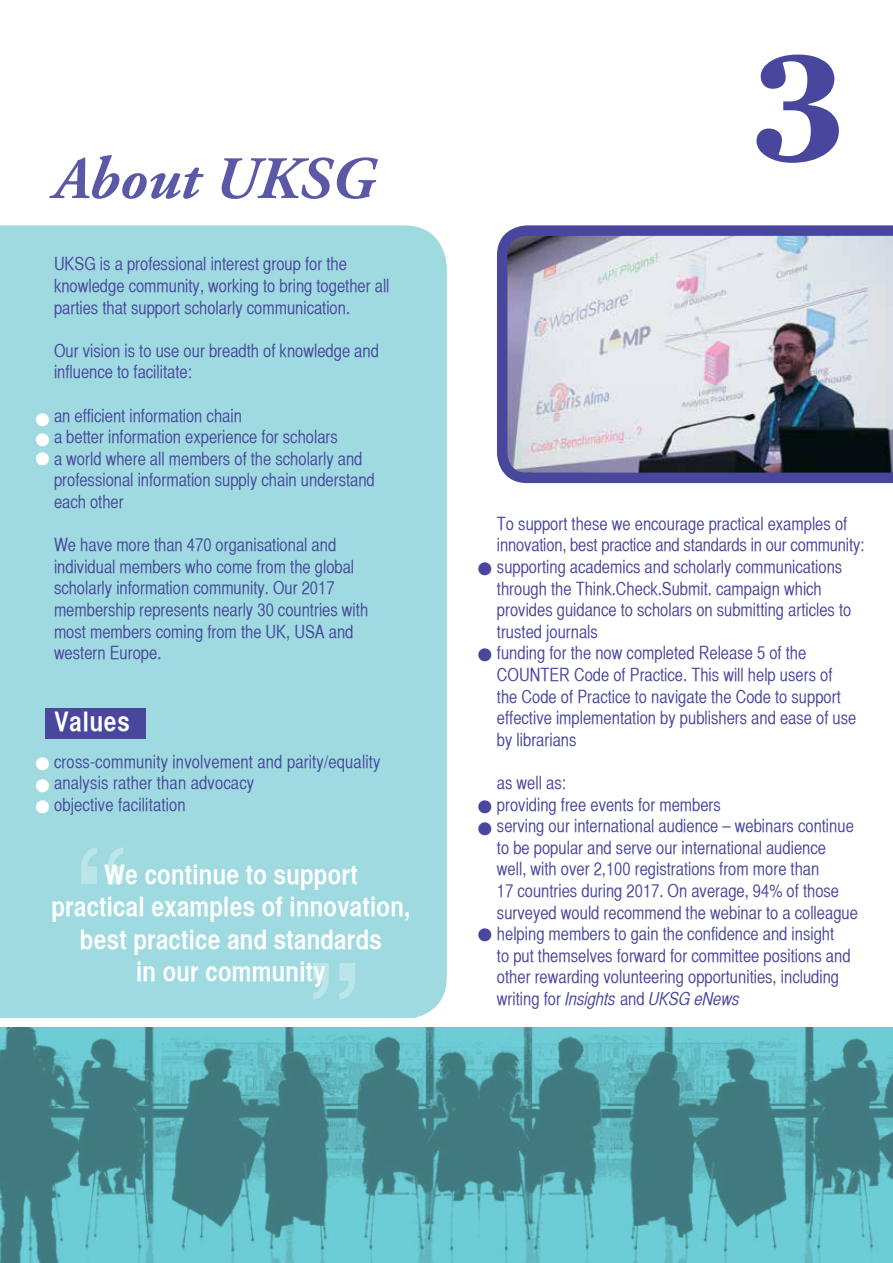
<style>
.page{position:relative;width:893px;height:1263px;background:#fff}
.page>*{position:absolute;margin:0;border:0;box-sizing:border-box;transform-origin:0 0}
.t1{font:700 150px "Georgia";color:#49479d}
.t2{font:141.6px "Helvetica CY Bold";color:#fff}
.t3{font:italic 700 60px "Adobe Garamond Pro";color:#49479d}
.t4{font:27px/32.4px "Helvetica CY Bold";letter-spacing:.01em;color:#fff;text-align:center}
.t5{font:18px/21.6px "Helvetica CY Plain";color:#49479d}
.t6{font:18px "Helvetica CY Oblique";color:#49479d}
.t7{font:18px/21.6px "Zapf Dingbats ITC";color:#fff;text-align:justify}
.t8{font:18px "Zapf Dingbats ITC";color:#49479d}
.s1{color:#fff}
.s2{font-family:"Helvetica CY Plain"}
</style>
<div class="page">
<div style="left:0;top:225px;width:447px;height:793px;background:#9edae0"></div>
<img style="left:497px;top:225px;width:396px;height:258px">
<div style="left:45px;top:708px;width:101px;height:30px;background:#49479d"></div>
<svg style="left:0;top:1027px;width:893px;height:236px;background:#55a2a9"></svg>
<svg style="left:36px;top:413px;width:13px;height:33px"></svg>
<h3 class="t3" style="left:54px;top:144px;width:324px">About UKSG</h3>
<p class="t5" style="left:54px;top:253px;width:337px">UKSG is a professional interest group for the knowledge community, working to bring together all parties that support scholarly communication.</p>
<p class="t5" style="left:54px;top:340px;width:326px">Our vision is to use our breadth of knowledge and influence to facilitate:</p>
<p class="t5" style="left:54px;top:404px;width:285px">an efficient information chain<br>a better information experience for scholars</p>
<p class="t5" style="left:54px;top:469px;width:322px">professional information supply chain understand each other</p>
<p class="t5" style="left:54px;top:534px;width:316px">We have more than 470 organisational and individual members who come from the global scholarly information community. Our 2017 membership represents nearly 30 countries with most members coming from the UK, USA and western Europe.</p>
<p class="t5" style="left:36px;top:448px;width:328px"><span class="s1">●</span> a world where all members of the scholarly and</p>
<h3 class="t4" style="left:54px;top:705px;width:77px">Values</h3>
<p class="t5" style="left:54px;top:751px;width:328px">cross-community involvement and parity/equality analysis rather than advocacy<br>objective facilitation</p>
<p class="t7" style="left:36px;top:753px;width:16px">● ● ●</p>
<h2 class="t2" style="left:73px;top:814px;width:60px">“</h2>
<h3 class="t4" style="left:51px;top:890px;width:360px">practical examples of innovation,</h3>
<h3 class="t4" style="left:104px;top:857px;width:255px">We continue to support</h3>
<h3 class="t4" style="left:80px;top:922px;width:303px">best practice and standards in our community</h3>
<h2 class="t2" style="left:363px;top:1033px;width:60px;rotate:-180deg">“</h2>
<h1 class="t1" style="left:753px;top:-29px;width:95px">3</h1>
<p class="t5" style="left:497px;top:513px;width:369px">To support these we encourage practical examples of innovation, best practice and standards in our community: supporting academics and scholarly communications through the Think.Check.Submit. campaign which provides guidance to scholars on submitting articles to trusted journals<br>funding for the now completed Release 5 of the COUNTER Code of Practice. This will help users of<br>the Code of Practice to navigate the Code to support effective implementation by publishers and ease of use by librarians</p>
<p class="t5" style="left:497px;top:772px;width:362px">as well as:<br>providing free events for members<br>serving our international audience – webinars continue to be popular and serve our international audience well, with over 2,100 registrations from more than<br>17 countries during 2017. On average, 94% of those surveyed would recommend the webinar to a colleague</p>
<p class="t5" style="left:497px;top:923px;width:355px;text-indent:-19px">● helping members to gain the confidence and insight to put themselves forward for committee positions and other rewarding volunteering opportunities, including</p>
<p class="t6" style="left:497px;top:988px;width:244px"><span class="s2">writing for</span> Insights <span class="s2">and</span> UKSG eNews</p>
<p class="t8" style="left:478px;top:560px;width:16px">●</p>
<p class="t8" style="left:478px;top:647px;width:16px">●</p>
</div>
